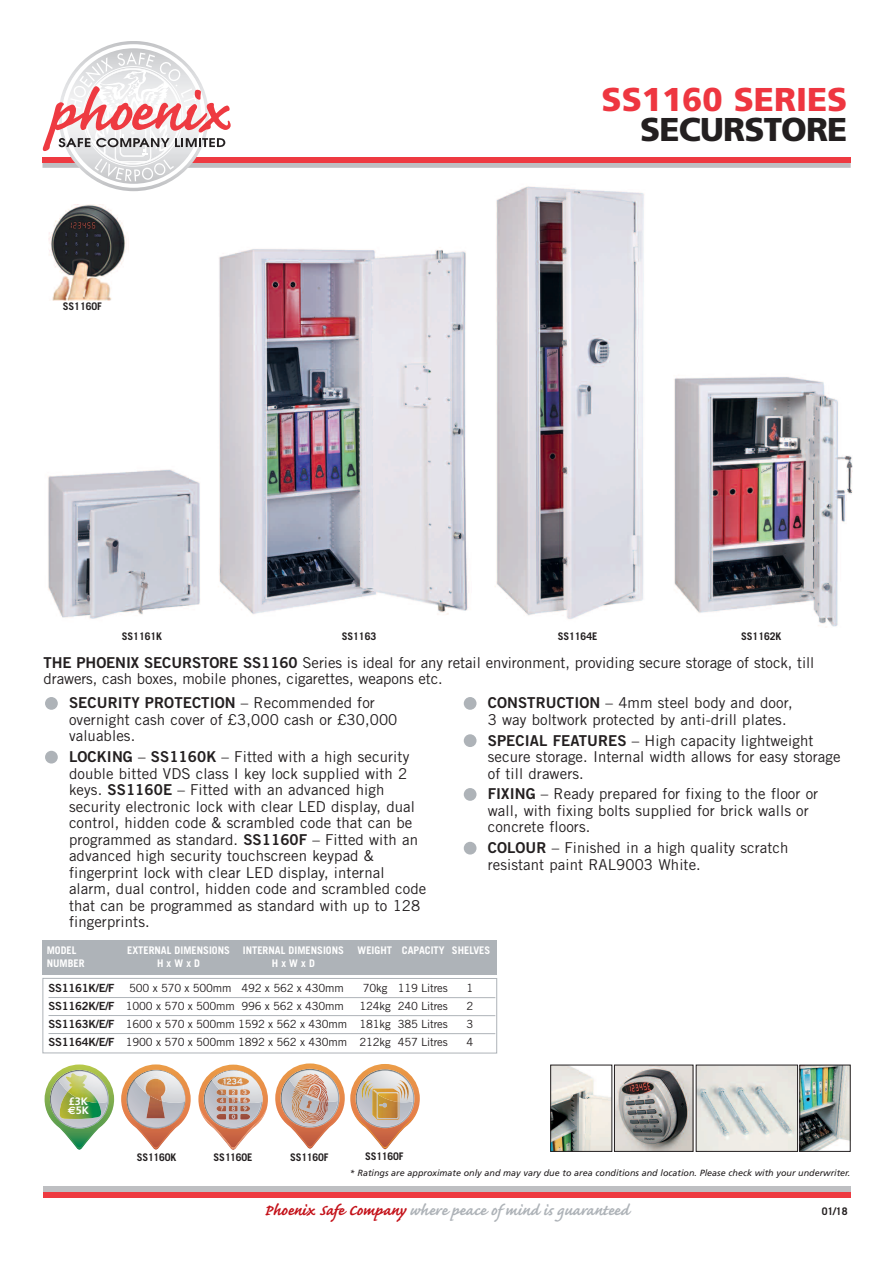
<style>
.page{position:relative;width:893px;height:1263px;background:#fff}
.page>*{position:absolute;margin:0;border:0;box-sizing:border-box;transform-origin:0 0}
.t1{font:900 33px "Frutiger";color:#ee3640}
.t2{font:900 33px "Frutiger";letter-spacing:-.025em;color:#231f20}
.t3{font:700 19.5px "Caflisch Script";color:#aeb3b8}
.t4{font:15px/16.5px "Trade Gothic";letter-spacing:.005em;color:#231f20}
.t5{font:15px "Trade Gothic Bold Two";letter-spacing:.005em;color:#231f20}
.t6{font:11.25px "Trade Gothic";letter-spacing:-.02em;color:#231f20}
.t7{font:11.25px "Trade Gothic Bold Two";letter-spacing:-.02em;color:#231f20}
.t8{font:700 10.8px/9.9px "Frutiger";color:#fff}
.t9{font:700 10.5px "Trade Gothic";color:#fff}
.t10{font:700 10.5px "Trade Gothic";letter-spacing:-.01em;color:#231f20}
.t11{font:italic 9px "Frutiger";color:#231f20}
.s1{font-family:"Trade Gothic Bold Two"}
.s2{font-family:"Trade Gothic"}
.s3{font-family:"Euro Sans"}
.s4{color:#c4121a}
</style>
<div class="page">
<img style="left:48px;top:191px;width:805px;height:436px">
<div style="left:43px;top:1187px;width:808px;height:5px;background:#bebfc2"></div>
<div style="left:43px;top:1192px;width:808px;height:5px;background:#ee3a41"></div>
<svg style="left:42px;top:41px;width:809px;height:150px"></svg>
<div style="left:42px;top:978px;width:455px;height:75px;border:1px solid #aeb3b8"></div>
<hr style="left:49px;top:997px;width:446px;height:1px;background:#aeb3b8">
<hr style="left:49px;top:1015px;width:446px;height:1px;background:#aeb3b8">
<hr style="left:49px;top:1033px;width:446px;height:1px;background:#aeb3b8">
<div style="left:43px;top:941px;width:454px;height:34px;background:#aeb3b8"></div>
<svg style="left:45px;top:1064px;width:69px;height:86px"></svg>
<img style="left:59px;top:1091px;width:43px;height:28px">
<img style="left:66px;top:1073px;width:32px;height:30px">
<svg style="left:121px;top:1064px;width:70px;height:86px"></svg>
<img style="left:146px;top:1101px;width:19px;height:17px">
<img style="left:146px;top:1079px;width:20px;height:22px">
<svg style="left:198px;top:1064px;width:70px;height:86px"></svg>
<img style="left:244px;top:1077px;width:5px;height:8px">
<img style="left:217px;top:1077px;width:5px;height:8px">
<img style="left:222px;top:1077px;width:22px;height:24px">
<img style="left:801px;top:1067px;width:47px;height:82px">
<div style="left:799px;top:1065px;width:51px;height:86px;border:1px solid #231f20"></div>
<img style="left:552px;top:1067px;width:58px;height:82px">
<div style="left:550px;top:1065px;width:62px;height:86px;border:1px solid #231f20"></div>
<img style="left:616px;top:1067px;width:75px;height:82px">
<img style="left:698px;top:1067px;width:98px;height:82px">
<img style="left:49px;top:205px;width:79px;height:95px">
<div style="left:45px;top:697px;width:13px;height:13px;background:#aeb3b8;border-radius:50%"></div>
<div style="left:45px;top:751px;width:13px;height:12px;background:#aeb3b8;border-radius:50%"></div>
<div style="left:464px;top:697px;width:12px;height:13px;background:#aeb3b8;border-radius:50%"></div>
<div style="left:464px;top:734px;width:12px;height:13px;background:#aeb3b8;border-radius:50%"></div>
<div style="left:464px;top:788px;width:12px;height:13px;background:#aeb3b8;border-radius:50%"></div>
<div style="left:464px;top:842px;width:12px;height:12px;background:#aeb3b8;border-radius:50%"></div>
<img style="left:275px;top:1063px;width:145px;height:87px">
<p class="t10" style="left:63px;top:302px;width:40px">SS1160F</p>
<h1 class="t1" style="left:602px;top:87px;width:247px">SS1160 SERIES</h1>
<h1 class="t2" style="left:640px;top:117px;width:209px">SECURSTORE</h1>
<p class="t10" style="left:122px;top:632px;width:42px">SS1161K</p>
<p class="t10" style="left:342px;top:632px;width:36px">SS1163</p>
<p class="t10" style="left:558px;top:632px;width:41px">SS1164E</p>
<p class="t10" style="left:741px;top:632px;width:42px">SS1162K</p>
<p class="t4" style="left:44px;top:655px;width:772px"><span class="s1">THE PHOENIX SECURSTORE SS1160</span> Series is ideal for any retail environment, providing secure storage of stock, till drawers, cash boxes, mobile phones, cigarettes, weapons etc.</p>
<p class="t5" style="left:69px;top:697px;width:307px">SECURITY PROTECTION <span class="s2">– Recommended for</span></p>
<p class="t4" style="left:69px;top:712px;width:330px">overnight cash cover of £3,000 cash or £30,000 valuables.</p>
<p class="t4" style="left:69px;top:750px;width:359px"><span class="s1">LOCKING</span> – <span class="s1">SS1160K</span> – Fitted with a high security double bitted VDS class I key lock supplied with 2 keys. <span class="s1">SS1160E</span> – Fitted with an advanced high security electronic lock with clear LED display, dual control, hidden code &amp; scrambled code that can be programmed as standard. <span class="s1">SS1160F</span> – Fitted with an advanced high security touchscreen keypad &amp; fingerprint lock with clear LED display, internal alarm, dual control, hidden code and scrambled code that can be programmed as standard with up to 128 fingerprints.</p>
<p class="t4" style="left:488px;top:696px;width:306px"><span class="s1">CONSTRUCTION</span> – 4mm steel body and door,<br>3 way boltwork protected by anti-drill plates.</p>
<p class="t4" style="left:488px;top:733px;width:354px"><span class="s1">SPECIAL FEATURES</span> – High capacity lightweight secure storage. Internal width allows for easy storage of till drawers.</p>
<p class="t4" style="left:488px;top:787px;width:332px"><span class="s1">FIXING</span> – Ready prepared for fixing to the floor or wall, with fixing bolts supplied for brick walls or concrete floors.</p>
<p class="t4" style="left:488px;top:841px;width:302px"><span class="s1">COLOUR</span> – Finished in a high quality scratch resistant paint RAL9003 White.</p>
<p class="t9" style="left:47px;top:947px;width:31px">MODEL</p>
<p class="t9" style="left:127px;top:947px;width:218px">EXTERNAL DIMENSIONS INTERNAL DIMENSIONS</p>
<p class="t9" style="left:358px;top:947px;width:134px">WEIGHT CAPACITY SHELVES</p>
<p class="t9" style="left:47px;top:959px;width:39px">NUMBER</p>
<p class="t9" style="left:157px;top:959px;width:45px">HxWxD</p>
<p class="t9" style="left:272px;top:959px;width:45px">HxWxD</p>
<p class="t7" style="left:49px;top:983px;width:68px">SS1161K/E/F</p>
<p class="t6" style="left:129px;top:983px;width:216px">500 x 570 x 500mm 492 x 562 x 430mm</p>
<p class="t6" style="left:363px;top:983px;width:86px">70kg 119 Litres</p>
<p class="t6" style="left:467px;top:983px;width:8px">1</p>
<p class="t6" style="left:49px;top:1001px;width:297px"><span class="s1">SS1162K/E/F</span> 1000 x 570 x 500mm 996 x 562 x 430mm</p>
<p class="t6" style="left:360px;top:1001px;width:90px">124kg 240 Litres</p>
<p class="t6" style="left:466px;top:1001px;width:8px">2</p>
<p class="t6" style="left:49px;top:1019px;width:401px"><span class="s1">SS1163K/E/F</span> 1600 x 570 x 500mm 1592 x 562 x 430mm 181kg 385 Litres</p>
<p class="t6" style="left:466px;top:1019px;width:8px">3</p>
<p class="t6" style="left:48px;top:1037px;width:401px"><span class="s1">SS1164K/E/F</span> 1900 x 570 x 500mm 1892 x 562 x 430mm 212kg 457 Litres</p>
<p class="t6" style="left:466px;top:1037px;width:8px">4</p>
<p class="t8" style="left:68px;top:1097px;width:23px">£3K <span class="s3">€</span>5K</p>
<p class="t10" style="left:137px;top:1153px;width:41px">SS1160K</p>
<p class="t10" style="left:214px;top:1153px;width:40px">SS1160E</p>
<p class="t10" style="left:290px;top:1153px;width:40px">SS1160F</p>
<p class="t10" style="left:365px;top:1153px;width:40px">SS1160F</p>
<p class="t11" style="left:350px;top:1169px;width:502px">* Ratings are approximate only and may vary due to area conditions and location. Please check with your underwriter.</p>
<h2 class="t3" style="left:264px;top:1197px;width:366px"><span class="s4">Phoenix Safe Company</span> where peace of mind is guaranteed</h2>
<p class="t10" style="left:822px;top:1208px;width:27px">01/18</p>
</div>
